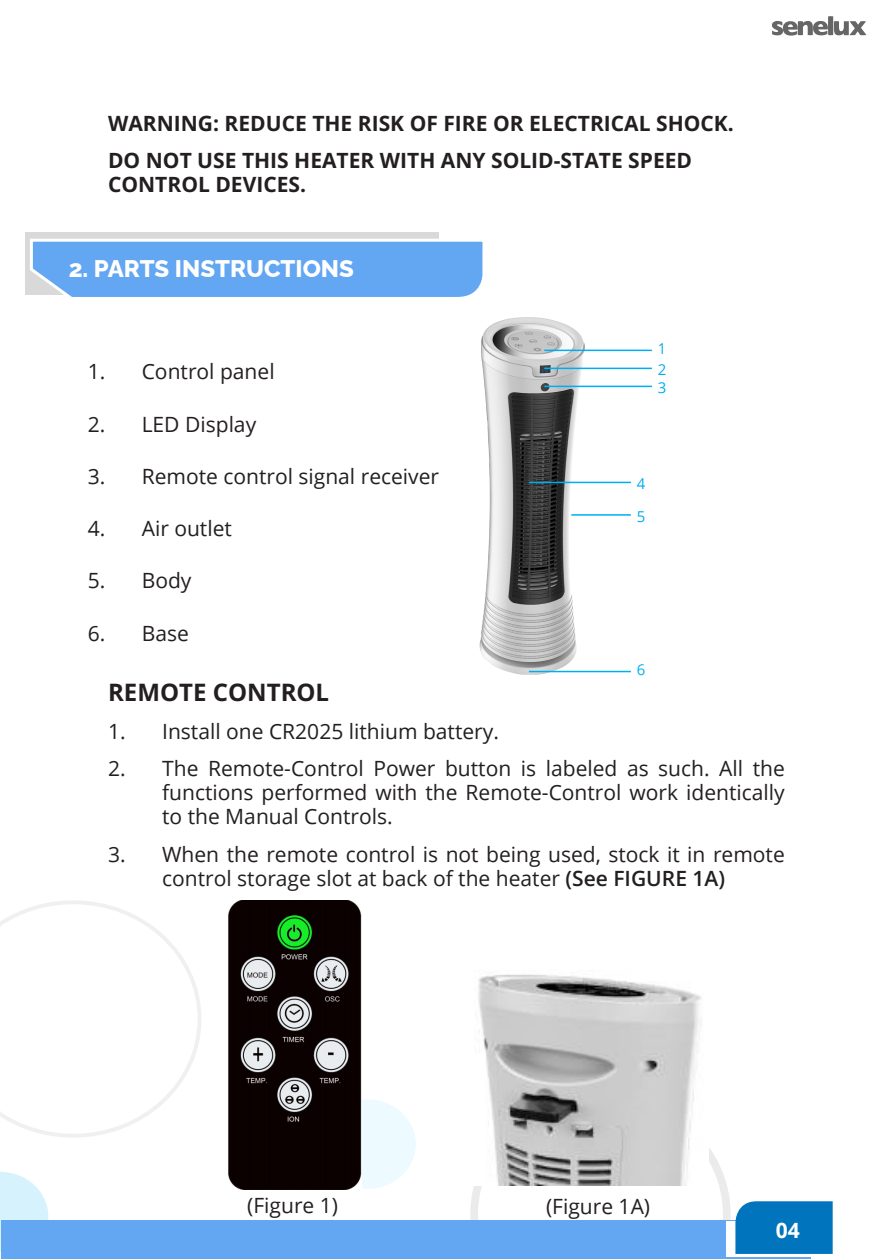
<style>
.page{position:relative;width:893px;height:1260px;background:#fff}
.page>*{position:absolute;margin:0;border:0;box-sizing:border-box;transform-origin:0 0}
.t1{font:800 24px "Raleway";color:#fff}
.t2{font:700 24px "Open Sans";color:#231f20}
.t3{font:21px/24px "Open Sans";color:#231f20;text-align:justify}
.t4{font:700 21px/24px "Open Sans";color:#231f20}
.t5{font:700 21px "Open Sans";color:#fff}
.t6{font:15px "Open Sans";color:#00aeef}
.s1{font-weight:600}
</style>
<div class="page">
<svg style="left:772px;top:16px;width:94px;height:20px"></svg>
<div style="left:319px;top:1099px;width:96px;height:89px;background:#edfaff;border-radius:50%"></div>
<svg style="left:0;top:901px;width:201px;height:236px"></svg>
<svg style="left:0;top:1171px;width:48px;height:80px"></svg>
<div style="left:1px;top:1220px;width:809px;height:38px;background:#63a6f2"></div>
<img style="left:479px;top:317px;width:107px;height:358px">
<img style="left:228px;top:900px;width:133px;height:289px">
<svg style="left:726px;top:1253px;width:95px;height:3px"></svg>
<svg style="left:470px;top:1148px;width:362px;height:105px"></svg>
<div style="left:25px;top:232px;width:414px;height:63px;background:#d9d9d9"></div>
<svg style="left:30px;top:238px;width:453px;height:59px;background:#70adf2"></svg>
<hr style="left:544px;top:349px;width:107px;height:2px;background:#00aeef">
<hr style="left:528px;top:481px;width:102px;height:2px;background:#00aeef">
<hr style="left:528px;top:670px;width:102px;height:2px;background:#00aeef">
<hr style="left:571px;top:514px;width:59px;height:1px;background:#00aeef">
<hr style="left:544px;top:367px;width:107px;height:2px;background:#00aeef">
<hr style="left:544px;top:385px;width:107px;height:2px;background:#00aeef">
<img style="left:470px;top:974px;width:238px;height:211px">
<p class="t4" style="left:108px;top:110px;width:627px">WARNING: REDUCE THE RISK OF FIRE OR ELECTRICAL SHOCK.</p>
<p class="t4" style="left:108px;top:148px;width:585px">DO NOT USE THIS HEATER WITH ANY SOLID-STATE SPEED<br>CONTROL DEVICES.</p>
<p class="t1" style="left:69px;top:250px;width:286px">2. PARTS INSTRUCTIONS</p>
<p class="t3" style="left:88px;top:359px;width:188px">1. Control panel</p>
<p class="t3" style="left:88px;top:411px;width:170px">2. LED Display</p>
<p class="t3" style="left:88px;top:463px;width:353px">3. Remote control signal receiver</p>
<p class="t3" style="left:88px;top:516px;width:146px">4. Air outlet</p>
<p class="t3" style="left:88px;top:568px;width:105px">5. Body</p>
<p class="t3" style="left:88px;top:620px;width:103px">6. Base</p>
<p class="t6" style="left:657px;top:338px;width:10px">1</p>
<p class="t6" style="left:657px;top:359px;width:10px">2</p>
<p class="t6" style="left:657px;top:377px;width:10px">3</p>
<p class="t6" style="left:636px;top:473px;width:10px">4</p>
<p class="t6" style="left:636px;top:506px;width:10px">5</p>
<p class="t6" style="left:636px;top:659px;width:10px">6</p>
<p class="t2" style="left:108px;top:676px;width:222px">REMOTE CONTROL</p>
<p class="t3" style="left:108px;top:718px;width:392px">1. Install one CR2025 lithium battery.</p>
<p class="t3" style="left:162px;top:755px;width:624px;text-indent:-54px">2. The Remote-Control Power button is labeled as such. All the functions performed with the Remote-Control work identically to the Manual Controls.</p>
<p class="t3" style="left:108px;top:841px;width:678px;text-align:center">3. When the remote control is not being used, stock it in remote control storage slot at back of the heater <span class="s1">(See FIGURE 1A)</span></p>
<p class="t3" style="left:247px;top:1192px;width:92px">(Figure 1)</p>
<p class="t3" style="left:545px;top:1193px;width:106px">(Figure 1A)</p>
<p class="t5" style="left:775px;top:1215px;width:26px">04</p>
</div>
